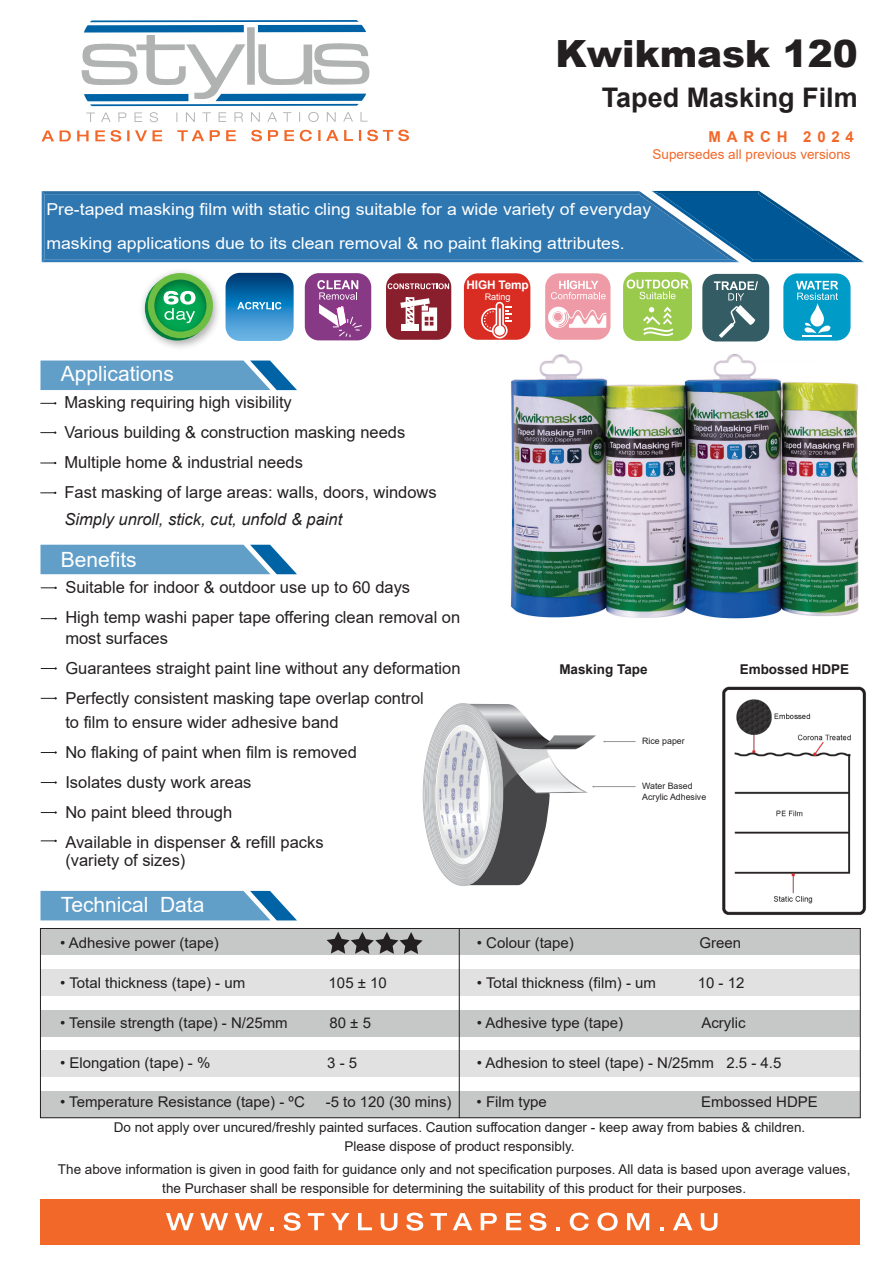
<style>
.page{position:relative;width:893px;height:1263px;background:#fff}
.page>*{position:absolute;margin:0;border:0;box-sizing:border-box;transform-origin:0 0}
.t1{font:900 37.5px "Arial";color:#231f20}
.t2{font:700 27px "Arial";color:#231f20}
.t3{font:21px "Arial";color:#fff}
.t4{font:16.5px/30px "Arial";color:#231f20}
.t5{font:16.5px/33.6px "Arial";color:#fff;scale:1.07 1}
.t6{font:italic 16.5px "Arial";color:#231f20}
.t7{font:700 15px "Arial";letter-spacing:.385em;color:#f26829}
.t8{font:14.85px "Arial";color:#231f20}
.t9{font:13.5px/19.5px "Arial";color:#231f20;text-align:center}
.t10{font:13.5px "Arial";color:#f26829}
.t11{font:700 13.5px "Arial";color:#231f20}
.t12{font:700 11.85px "Arial";letter-spacing:-.015em;color:#fff}
.t13{font:9px "Arial";letter-spacing:-.015em;color:#fff}
.t14{font:8.85px/10.5px "Arial";color:#231f20}
</style>
<div class="page">
<svg style="left:41px;top:360px;width:256px;height:30px;background:#68a2ca"></svg>
<svg style="left:41px;top:545px;width:256px;height:29px;background:#65a0c9"></svg>
<svg style="left:41px;top:891px;width:256px;height:29px;background:#65a0c9"></svg>
<div style="left:40px;top:928px;width:820px;height:27px;background:#c6c8c7"></div>
<div style="left:40px;top:969px;width:820px;height:27px;background:#e0e1e0"></div>
<div style="left:40px;top:1010px;width:820px;height:27px;background:#c6c8c7"></div>
<div style="left:40px;top:1050px;width:820px;height:27px;background:#e0e1e0"></div>
<div style="left:40px;top:1091px;width:820px;height:27px;background:#c6c8c7"></div>
<hr style="left:459px;top:929px;width:1px;height:189px;background:#231f20">
<div style="left:40px;top:928px;width:821px;height:190px;border:1px solid #231f20"></div>
<svg style="left:327px;top:932px;width:96px;height:22px"></svg>
<div style="left:623px;top:272px;width:69px;height:69px;background:#99ca4b;border-radius:15px"></div>
<svg style="left:627px;top:280px;width:62px;height:19px"></svg>
<svg style="left:643px;top:307px;width:31px;height:29px"></svg>
<svg style="left:82px;top:20px;width:287px;height:86px"></svg>
<svg style="left:86px;top:112px;width:282px;height:10px"></svg>
<svg style="left:42px;top:130px;width:367px;height:12px"></svg>
<svg style="left:42px;top:191px;width:822px;height:71px;background:#3a7eb3"></svg>
<svg style="left:41px;top:402px;width:15px;height:2px"></svg>
<svg style="left:41px;top:431px;width:15px;height:3px"></svg>
<svg style="left:41px;top:462px;width:15px;height:2px"></svg>
<svg style="left:41px;top:492px;width:15px;height:2px"></svg>
<svg style="left:41px;top:587px;width:16px;height:2px"></svg>
<svg style="left:41px;top:617px;width:16px;height:3px"></svg>
<svg style="left:41px;top:667px;width:16px;height:3px"></svg>
<svg style="left:41px;top:697px;width:16px;height:2px"></svg>
<svg style="left:41px;top:751px;width:16px;height:3px"></svg>
<div style="left:386px;top:273px;width:65px;height:67px;background:#891f2c;border-radius:14px"></div>
<svg style="left:388px;top:283px;width:61px;height:6px"></svg>
<svg style="left:400px;top:297px;width:37px;height:34px"></svg>
<svg style="left:41px;top:811px;width:16px;height:3px"></svg>
<svg style="left:41px;top:840px;width:16px;height:2px"></svg>
<div style="left:545px;top:273px;width:65px;height:67px;background:#ef9ba7;border-radius:14px"></div>
<svg style="left:551px;top:281px;width:55px;height:18px"></svg>
<svg style="left:548px;top:306px;width:59px;height:22px"></svg>
<div style="left:702px;top:274px;width:67px;height:67px;background:#335c64;border-radius:14px"></div>
<svg style="left:714px;top:281px;width:44px;height:57px"></svg>
<svg style="left:41px;top:781px;width:16px;height:3px"></svg>
<img style="left:142px;top:271px;width:77px;height:77px">
<svg style="left:148px;top:273px;width:65px;height:65px"></svg>
<img style="left:510px;top:354px;width:349px;height:265px">
<div style="left:40px;top:1199px;width:819px;height:45px;background:#f26829"></div>
<svg style="left:166px;top:1213px;width:28px;height:17px"></svg>
<svg style="left:200px;top:1213px;width:28px;height:17px"></svg>
<svg style="left:235px;top:1213px;width:28px;height:17px"></svg>
<svg style="left:270px;top:1227px;width:4px;height:3px"></svg>
<svg style="left:284px;top:1212px;width:17px;height:19px"></svg>
<svg style="left:308px;top:1213px;width:16px;height:17px"></svg>
<svg style="left:331px;top:1213px;width:19px;height:17px"></svg>
<svg style="left:358px;top:1213px;width:14px;height:17px"></svg>
<svg style="left:381px;top:1213px;width:16px;height:18px"></svg>
<svg style="left:406px;top:1212px;width:17px;height:19px"></svg>
<svg style="left:431px;top:1213px;width:16px;height:17px"></svg>
<svg style="left:453px;top:1213px;width:19px;height:17px"></svg>
<svg style="left:481px;top:1213px;width:16px;height:17px"></svg>
<svg style="left:506px;top:1213px;width:15px;height:17px"></svg>
<svg style="left:529px;top:1212px;width:17px;height:19px"></svg>
<svg style="left:556px;top:1227px;width:4px;height:3px"></svg>
<svg style="left:570px;top:1212px;width:19px;height:19px"></svg>
<svg style="left:597px;top:1212px;width:21px;height:19px"></svg>
<svg style="left:627px;top:1213px;width:22px;height:17px"></svg>
<svg style="left:660px;top:1227px;width:4px;height:3px"></svg>
<svg style="left:673px;top:1213px;width:19px;height:17px"></svg>
<svg style="left:701px;top:1213px;width:16px;height:18px"></svg>
<div style="left:305px;top:273px;width:66px;height:67px;background:#873985;border-radius:14px"></div>
<svg style="left:317px;top:280px;width:45px;height:57px"></svg>
<div style="left:464px;top:273px;width:66px;height:67px;background:#d92d24;border-radius:14px"></div>
<svg style="left:481px;top:301px;width:30px;height:38px"></svg>
<hr style="left:604px;top:741px;width:31px;height:1px;background:#939598">
<hr style="left:593px;top:786px;width:42px;height:1px;background:#939598">
<svg style="left:577px;top:735px;width:19px;height:58px"></svg>
<img style="left:422px;top:703px;width:155px;height:183px">
<img style="left:699px;top:686px;width:167px;height:244px">
<svg style="left:226px;top:273px;width:68px;height:68px;background:#3587be"></svg>
<div style="left:783px;top:273px;width:67px;height:68px;background:#009bc6;border-radius:14px"></div>
<hr style="left:803px;top:335px;width:29px;height:2px;background:#fff">
<svg style="left:796px;top:281px;width:42px;height:53px"></svg>
<h1 class="t1" style="left:556px;top:26px;width:304px">Kwikmask 120</h1>
<h2 class="t2" style="left:602px;top:79px;width:258px">Taped Masking Film</h2>
<p class="t7" style="left:709px;top:127px;width:147px">MARCH 2024</p>
<p class="t10" style="left:652px;top:145px;width:200px">Supersedes all previous versions</p>
<p class="t5" style="left:46px;top:192px;width:567px">Pre-taped masking film with static cling suitable for a wide variety of everyday masking applications due to its clean removal &amp; no paint flaking attributes.</p>
<p class="t3" style="left:61px;top:360px;width:115px">Applications</p>
<p class="t4" style="left:64px;top:387px;width:374px">Masking requiring high visibility<br>Various building &amp; construction masking needs Multiple home &amp; industrial needs<br>Fast masking of large areas: walls, doors, windows</p>
<p class="t6" style="left:64px;top:509px;width:279px">Simply unroll, stick, cut, unfold &amp; paint</p>
<p class="t3" style="left:61px;top:545px;width:77px">Benefits</p>
<p class="t12" style="left:466px;top:277px;width:64px">HIGH Temp</p>
<p class="t13" style="left:485px;top:291px;width:27px">Rating</p>
<p class="t4" style="left:65px;top:572px;width:396px">Suitable for indoor &amp; outdoor use up to 60 days<br>High temp washi paper tape offering clean removal on</p>
<p class="t4" style="left:65px;top:623px;width:397px">most surfaces<br>Guarantees straight paint line without any deformation<br>Perfectly consistent masking tape overlap control</p>
<p class="t4" style="left:65px;top:707px;width:293px">to film to ensure wider adhesive band<br>No flaking of paint when film is removed<br>Isolates dusty work areas<br>No paint bleed through<br>Available in dispenser &amp; refill packs</p>
<p class="t4" style="left:65px;top:845px;width:122px">(variety of sizes)</p>
<p class="t3" style="left:61px;top:890px;width:145px">Technical Data</p>
<p class="t11" style="left:559px;top:659px;width:90px">Masking Tape</p>
<p class="t11" style="left:740px;top:659px;width:111px">Embossed HDPE</p>
<p class="t14" style="left:642px;top:736px;width:44px">Rice paper</p>
<p class="t14" style="left:642px;top:781px;width:66px">Water Based<br>Acrylic Adhesive</p>
<p class="t8" style="left:60px;top:932px;width:160px">• Adhesive power (tape)</p>
<p class="t8" style="left:477px;top:932px;width:98px">• Colour (tape)</p>
<p class="t8" style="left:699px;top:932px;width:43px">Green</p>
<p class="t8" style="left:60px;top:972px;width:187px">• Total thickness (tape) - um</p>
<p class="t8" style="left:329px;top:972px;width:60px">105 ± 10</p>
<p class="t8" style="left:477px;top:972px;width:181px">• Total thickness (film) - um</p>
<p class="t8" style="left:698px;top:972px;width:48px">10 - 12</p>
<p class="t8" style="left:60px;top:1012px;width:229px">• Tensile strength (tape) - N/25mm</p>
<p class="t8" style="left:329px;top:1012px;width:43px">80 ± 5</p>
<p class="t8" style="left:477px;top:1012px;width:148px">• Adhesive type (tape)</p>
<p class="t8" style="left:701px;top:1012px;width:46px">Acrylic</p>
<p class="t8" style="left:60px;top:1052px;width:152px">• Elongation (tape) - %</p>
<p class="t8" style="left:327px;top:1052px;width:32px">3 - 5</p>
<p class="t8" style="left:477px;top:1052px;width:306px">• Adhesion to steel (tape) - N/25mm 2.5 - 4.5</p>
<p class="t8" style="left:60px;top:1092px;width:246px">• Temperature Resistance (tape) - ºC</p>
<p class="t8" style="left:326px;top:1092px;width:127px">-5 to 120 (30 mins)</p>
<p class="t8" style="left:477px;top:1092px;width:72px">• Film type</p>
<p class="t8" style="left:701px;top:1092px;width:118px">Embossed HDPE</p>
<p class="t9" style="left:114px;top:1117px;width:693px">Do not apply over uncured/freshly painted surfaces. Caution suffocation danger - keep away from babies &amp; children.<br>Please dispose of product responsibly.</p>
<p class="t9" style="left:58px;top:1159px;width:794px">The above information is given in good faith for guidance only and not specification purposes. All data is based upon average values, the Purchaser shall be responsible for determining the suitability of this product for their purposes.</p>
</div>
